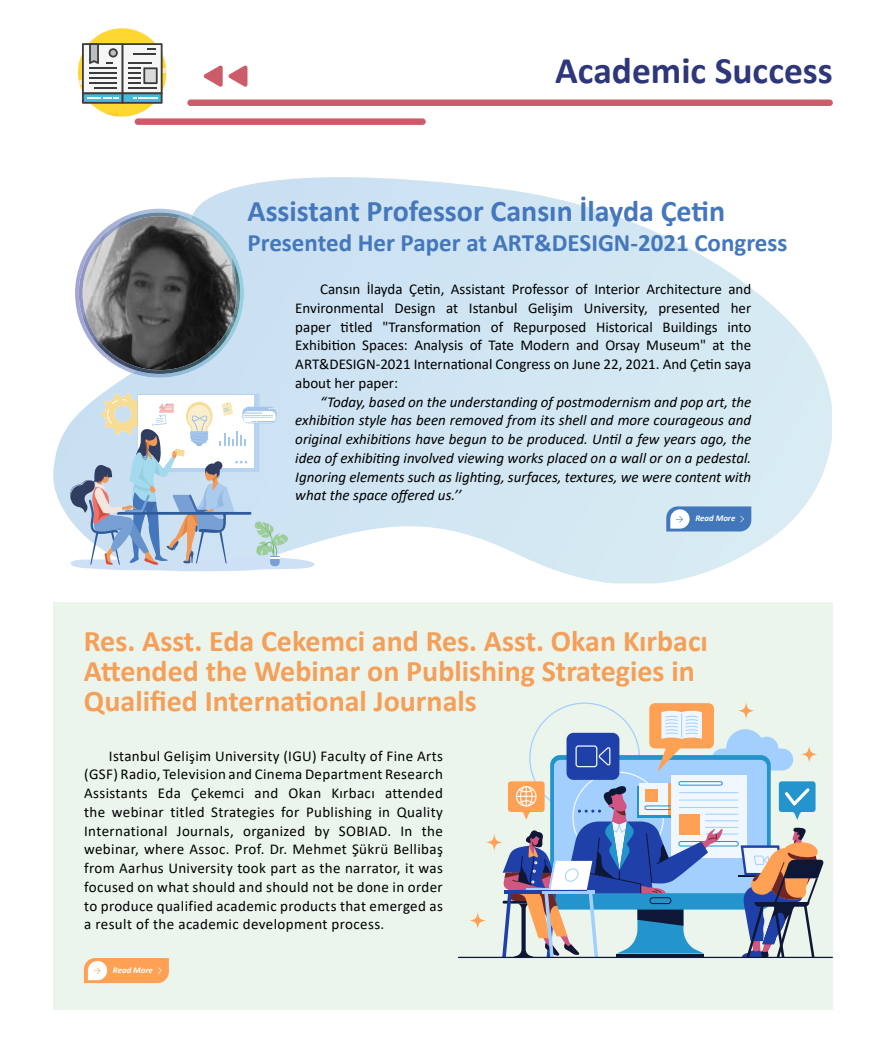
<style>
.page{position:relative;width:886px;height:1063px;background:#fff}
.page>*{position:absolute;margin:0;border:0;box-sizing:border-box;transform-origin:0 0}
.t1{font:700 37.5px "Calibri";color:#2e3779}
.t2{font:700 30px/30px "Calibri";color:#f59f59}
.t3{font:700 30px "Calibri";color:#47b}
.t4{font:700 25px "Calibri";color:#47b}
.t5{font:15px/18.8px "Calibri";letter-spacing:.005em;color:#000;text-align:justify}
.t6{font:italic 15px/18.8px "Calibri";color:#000;text-align:justify}
.t7{font:italic 700 8.75px "Calibri";color:#fff}
</style>
<div class="page">
<div style="left:187px;top:100px;width:646px;height:6px;background:#cd5c6b;border-radius:3px"></div>
<div style="left:135px;top:118px;width:291px;height:7px;background:#cd5c6b;border-radius:3px"></div>
<svg style="left:203px;top:65px;width:44px;height:22px"></svg>
<div style="left:53px;top:602px;width:780px;height:408px;background:#ebf5ec"></div>
<svg style="left:53px;top:177px;width:779px;height:406px"></svg>
<svg style="left:75px;top:209px;width:117px;height:164px"></svg>
<img style="left:132px;top:215px;width:112px;height:163px">
<img style="left:79px;top:212px;width:161px;height:162px">
<svg style="left:65px;top:393px;width:252px;height:180px"></svg>
<div style="left:78px;top:28px;width:88px;height:89px;background:#ffd732;border-radius:50%"></div>
<svg style="left:105px;top:113px;width:35px;height:4px"></svg>
<svg style="left:78px;top:43px;width:89px;height:61px;background:#b0b9b5"></svg>
<svg style="left:666px;top:506px;width:85px;height:25px;background:#648fc7"></svg>
<svg style="left:84px;top:958px;width:85px;height:25px;background:#feb070"></svg>
<div style="left:550px;top:755px;width:221px;height:155px;background:#2494cc;border-radius:10px"></div>
<div style="left:554px;top:760px;width:213px;height:133px;background:#a3cfff;border-radius:7px"></div>
<div style="left:671px;top:775px;width:75px;height:82px;background:#f0f7ff"></div>
<hr style="left:679px;top:792px;width:59px;height:1px;background:#a3cfff">
<hr style="left:679px;top:800px;width:59px;height:1px;background:#a3cfff">
<hr style="left:679px;top:807px;width:59px;height:1px;background:#a3cfff">
<hr style="left:705px;top:814px;width:33px;height:1px;background:#a3cfff">
<hr style="left:705px;top:820px;width:33px;height:1px;background:#a3cfff">
<hr style="left:705px;top:827px;width:33px;height:1px;background:#a3cfff">
<hr style="left:705px;top:834px;width:33px;height:1px;background:#a3cfff">
<div style="left:678px;top:841px;width:61px;height:5px;border:1px solid #2494cc;border-radius:2px"></div>
<div style="left:566px;top:733px;width:53px;height:47px;background:#1f40a8;border-radius:7px"></div>
<svg style="left:575px;top:745px;width:36px;height:23px"></svg>
<svg style="left:649px;top:703px;width:144px;height:69px"></svg>
<svg style="left:779px;top:781px;width:36px;height:39px"></svg>
<hr style="left:738px;top:875px;width:50px;height:2px;background:#0f1736">
<svg style="left:741px;top:827px;width:83px;height:130px"></svg>
<svg style="left:502px;top:781px;width:221px;height:176px"></svg>
<hr style="left:458px;top:957px;width:375px;height:1px;background:#0f1736">
<svg style="left:469px;top:912px;width:17px;height:17px"></svg>
<svg style="left:801px;top:746px;width:16px;height:17px"></svg>
<svg style="left:486px;top:834px;width:16px;height:17px"></svg>
<svg style="left:738px;top:702px;width:16px;height:17px"></svg>
<h1 class="t1" style="left:555px;top:44px;width:279px">Academic Success</h1>
<h2 class="t3" style="left:247px;top:190px;width:479px">Assistant Professor Cansın İlayda Çetin</h2>
<h3 class="t4" style="left:247px;top:225px;width:541px">Presented Her Paper at ART&amp;DESIGN-2021 Congress</h3>
<p class="t5" style="left:295px;top:279px;width:457px;text-indent:25px">Cansın İlayda Çetin, Assistant Professor of Interior Architecture and Environmental Design at Istanbul Gelişim University, presented her paper titled "Transformation of Repurposed Historical Buildings into Exhibition Spaces: Analysis of Tate Modern and Orsay Museum" at the ART&amp;DESIGN-2021 International Congress on June 22, 2021. And Çetin saya about her paper:</p>
<p class="t6" style="left:295px;top:392px;width:457px;text-indent:25px">“Today, based on the understanding of postmodernism and pop art, the exhibition style has been removed from its shell and more courageous and original exhibitions have begun to be produced. Until a few years ago, the idea of exhibiting involved viewing works placed on a wall or on a pedestal.<br>Ignoring elements such as lighting, surfaces, textures, we were content with what the space offered us.’’</p>
<p class="t7" style="left:695px;top:512px;width:41px">Read More</p>
<h2 class="t2" style="left:84px;top:625px;width:625px">Res. Asst. Eda Cekemci and Res. Asst. Okan Kırbacı<br>Attended the Webinar on Publishing Strategies in<br>Qualified International Journals</h2>
<p class="t5" style="left:84px;top:746px;width:360px;text-indent:25px">Istanbul Gelişim University (IGU) Faculty of Fine Arts (GSF) Radio, Television and Cinema Department Research Assistants Eda Çekemci and Okan Kırbacı attended the webinar titled Strategies for Publishing in Quality International Journals, organized by SOBIAD. In the webinar, where Assoc. Prof. Dr. Mehmet Şükrü Bellibaş from Aarhus University took part as the narrator, it was focused on what should and should not be done in order to produce qualified academic products that emerged as a result of the academic development process.</p>
<p class="t7" style="left:113px;top:964px;width:41px">Read More</p>
</div>
